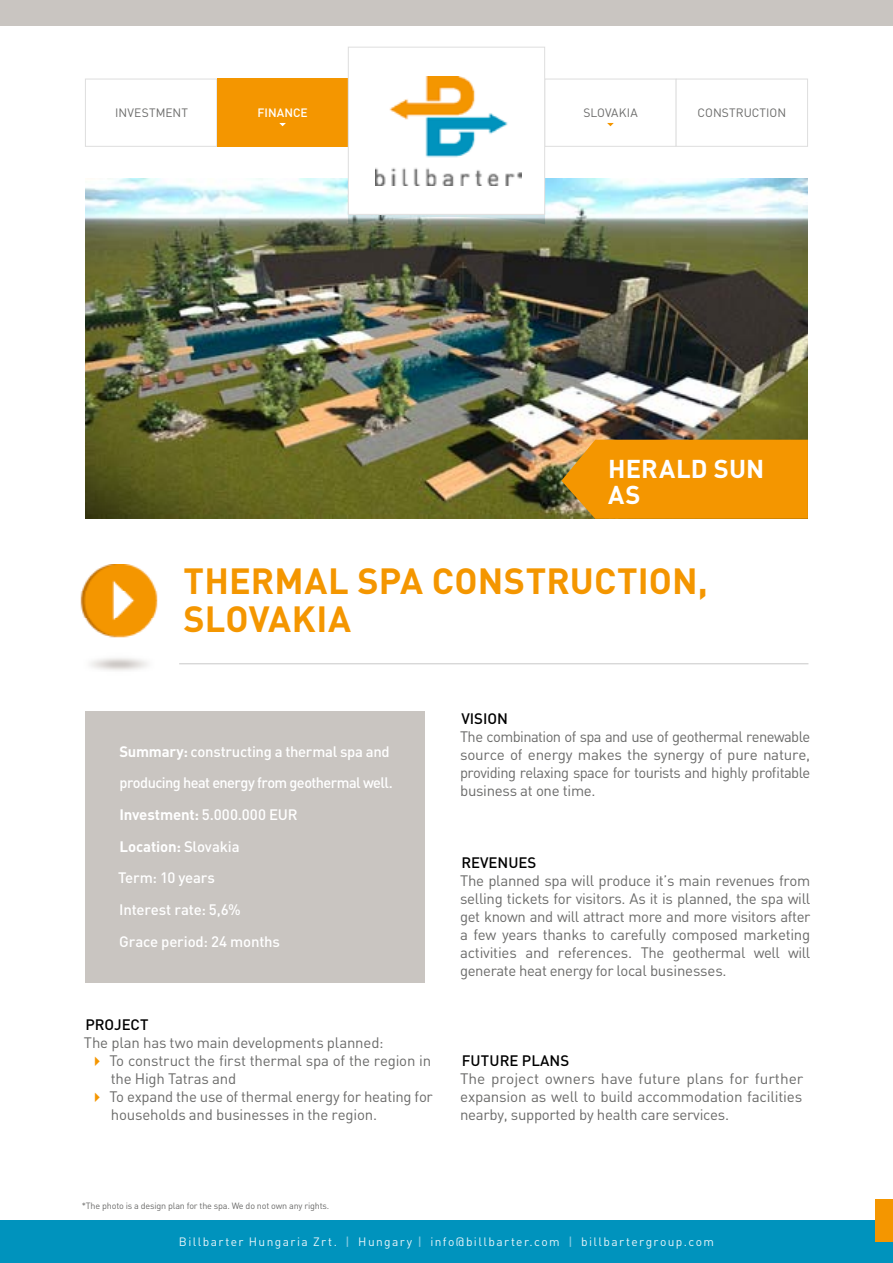
<style>
.page{position:relative;width:893px;height:1263px;background:#fff}
.page>*{position:absolute;margin:0;border:0;box-sizing:border-box;transform-origin:0 0}
.t1{font:700 36px/37.5px "DIN Pro";letter-spacing:.005em;color:#f49600}
.t2{font:700 25.5px/26.2px "DIN Pro";letter-spacing:.01em;color:#fff}
.t3{font:15px/18px "DIN Pro";letter-spacing:-.02em;color:#6b6b6a;text-align:justify}
.t4{font:500 15px/31.7px "DIN Pro";letter-spacing:-.015em;color:#fff}
.t5{font:500 15px "DIN Pro";letter-spacing:-.005em;color:#000}
.t6{font:12px "DIN Pro";letter-spacing:.115em;color:#e9f5fa}
.t7{font:12px "DIN Pro";letter-spacing:.01em;color:#6b6b6a}
.t8{font:500 12px "DIN Pro";color:#fff}
.t9{font:9px "DIN Pro";letter-spacing:-.02em;color:#6b6b6a}
.s1{font-weight:700}
.s2{font-weight:500;color:#81c8e0}
</style>
<div class="page">
<img style="left:85px;top:179px;width:723px;height:340px">
<svg style="left:561px;top:440px;width:247px;height:79px"></svg>
<div style="left:0;top:0;width:893px;height:26px;background:#c9c5c1"></div>
<hr style="left:179px;top:663px;width:629px;height:1px;background:#c9c9c8">
<div style="left:0;top:1220px;width:893px;height:43px;background:#0093bd"></div>
<div style="left:876px;top:1199px;width:17px;height:43px;background:#f49600"></div>
<div style="left:85px;top:79px;width:132px;height:68px;border:1px solid #dedede"></div>
<div style="left:217px;top:79px;width:131px;height:68px;background:#f49600"></div>
<div style="left:544px;top:79px;width:132px;height:68px;border:1px solid #dedede"></div>
<div style="left:676px;top:79px;width:132px;height:68px;border:1px solid #dedede"></div>
<svg style="left:279px;top:123px;width:7px;height:3px"></svg>
<svg style="left:607px;top:123px;width:7px;height:3px"></svg>
<svg style="left:348px;top:215px;width:197px;height:9px"></svg>
<div style="left:85px;top:711px;width:339px;height:272px;background:#c9c5c1"></div>
<img style="left:80px;top:564px;width:78px;height:107px">
<div style="left:348px;top:47px;width:197px;height:167px;background:#fff"></div>
<img style="left:376px;top:76px;width:146px;height:109px">
<div style="left:348px;top:47px;width:197px;height:168px;border:1px solid #dedede"></div>
<p class="t7" style="left:115px;top:105px;width:74px">investment</p>
<p class="t8" style="left:258px;top:105px;width:52px">finance</p>
<p class="t7" style="left:583px;top:105px;width:56px">Slovakia</p>
<p class="t7" style="left:698px;top:105px;width:90px">Construction</p>
<h2 class="t2" style="left:608px;top:454px;width:158px">H ERALD SUN<br>AS</h2>
<h1 class="t1" style="left:184px;top:561px;width:526px">THERMAL SPA CONSTRUCTION,<br>SLOVAKIA</h1>
<p class="t4" style="left:118px;top:735px;width:276px"><span class="s1">SUMMARY:</span> constructing a thermal spa and producing heat energy from geothermal well.<br><span class="s1">INVESTMENT:</span> 5.000.000 EUR<br><span class="s1">LOCATION:</span> Slovakia<br>Term: 10 years<br>I nterest rate: 5,6%<br>Grace period: 24 months</p>
<p class="t5" style="left:85px;top:1014px;width:65px">Project</p>
<p class="t3" style="left:109px;top:1033px;width:325px;text-align:left;text-indent:-26px">The plan has two main developments planned:<br>To construct the first thermal spa of the region in the High Tatras and<br>To expand the use of thermal energy for heating for households and businesses in the region.</p>
<p class="t5" style="left:461px;top:708px;width:48px">Vision</p>
<p class="t3" style="left:460px;top:727px;width:352px">the combination of spa and use of geothermal renewable source of energy makes the synergy of pure nature, providing relaxing space for tourists and highly profitable business at one time.</p>
<p class="t5" style="left:461px;top:852px;width:76px">reVenues</p>
<p class="t3" style="left:460px;top:871px;width:352px">the planned spa will produce it’s main revenues from selling tickets for visitors. as it is planned, the spa will get known and will attract more and more visitors after a few years thanks to carefully composed marketing activities and references. the geothermal well will generate heat energy for local businesses.</p>
<p class="t5" style="left:462px;top:1050px;width:109px">future Plans</p>
<p class="t3" style="left:460px;top:1069px;width:345px">the project owners have future plans for further expansion as well to build accommodation facilities nearby, supported by health care services.</p>
<p class="t9" style="left:82px;top:1200px;width:249px">*The photo is a design plan for the spa. We do not own any rights.</p>
<p class="t6" style="left:179px;top:1233px;width:536px">Billbarter Hungaria Zrt. <span class="s2">|</span> Hungary <span class="s2">|</span> info@billbarter.com <span class="s2">|</span> billbartergroup.com</p>
</div>
